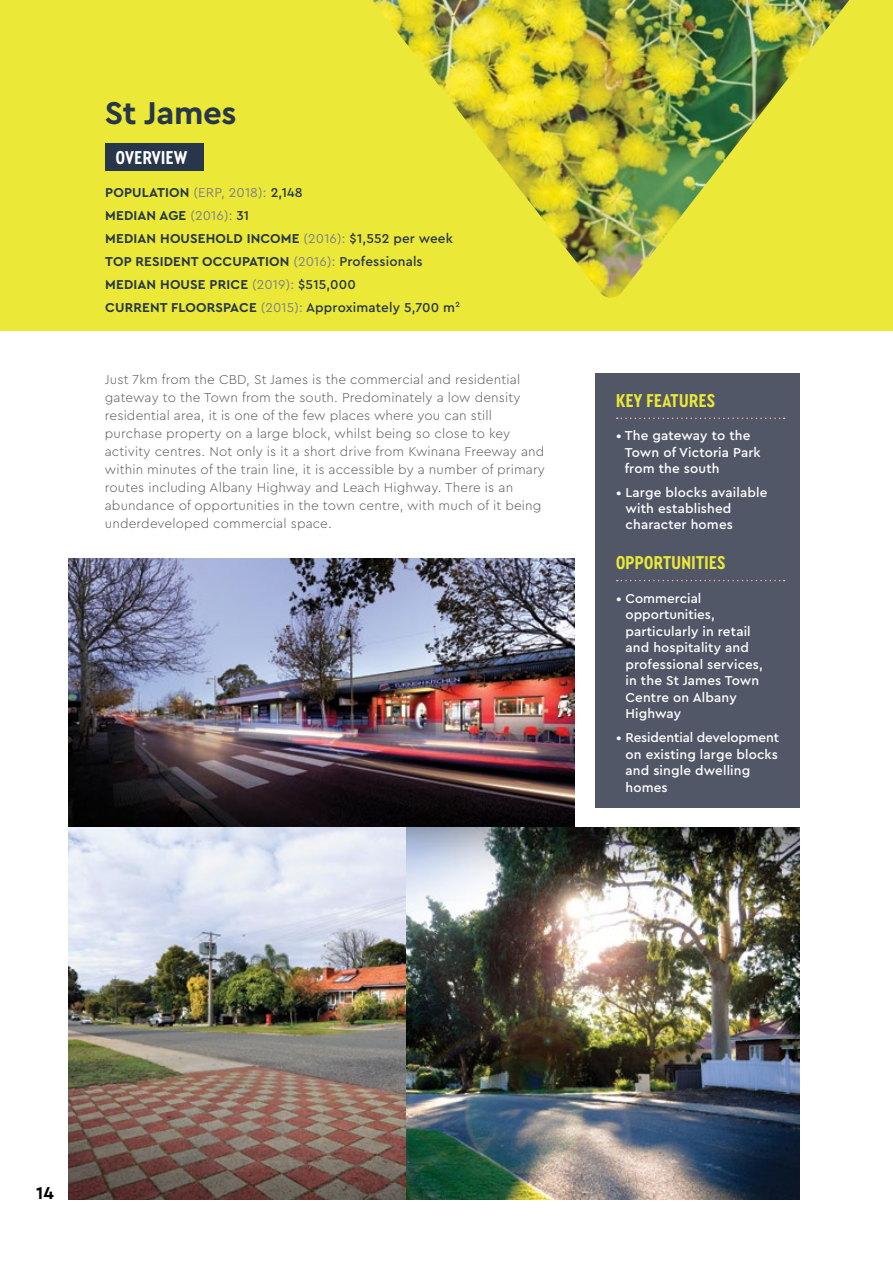
<style>
.page{position:relative;width:893px;height:1263px;background:#fff}
.page>*{position:absolute;margin:0;border:0;box-sizing:border-box;transform-origin:0 0}
.t1{font:700 33px "Cera Pro";letter-spacing:-.01em;color:#273749}
.t2{font:700 19.5px "Cera Condensed Pro";letter-spacing:.02em;color:#ebe838}
.t3{font:700 19.5px "Cera Condensed Pro";letter-spacing:.02em;color:#fff}
.t4{font:700 18px "Cera Pro";color:#000}
.t5{font:300 13.5px/18px "Cera Pro";letter-spacing:.01em;color:#58595b}
.t6{font:500 13.5px/16.5px "Cera Pro";letter-spacing:.01em;color:#fff}
.t7{font:700 13.5px/23px "Cera Pro";letter-spacing:.01em;color:#273749}
.s1{font-weight:400;color:#808285}
.s2{font-weight:500}
</style>
<div class="page">
<div style="left:0;top:0;width:893px;height:330px;background:#ebe838"></div>
<img style="left:372px;top:0;width:477px;height:298px">
<img style="left:68px;top:558px;width:506px;height:269px">
<img style="left:405px;top:827px;width:394px;height:372px">
<img style="left:68px;top:827px;width:337px;height:372px">
<div style="left:105px;top:143px;width:99px;height:28px;background:#273749"></div>
<div style="left:595px;top:373px;width:204px;height:435px;background:#515767"></div>
<svg style="left:617px;top:418px;width:168px;height:1px"></svg>
<svg style="left:617px;top:580px;width:168px;height:1px"></svg>
<h1 class="t1" style="left:105px;top:91px;width:133px">St James</h1>
<h2 class="t3" style="left:116px;top:144px;width:73px">OVERVIEW</h2>
<p class="t7" style="left:105px;top:181px;width:356px">POPULATION <span class="s1">(ERP, 2018):</span> <span class="s2">2,148<br></span>MEDIAN AGE <span class="s1">(2016):</span> <span class="s2">31<br></span>MEDIAN HOUSEHOLD INCOME <span class="s1">(2016):</span> <span class="s2">$1,552 per week </span>TOP RESIDENT OCCUPATION <span class="s1">(2016):</span> <span class="s2">Professionals </span>MEDIAN HOUSE PRICE <span class="s1">(2019):</span> <span class="s2">$515,000<br></span>CURRENT FLOORSPACE <span class="s1">(2015):</span> <span class="s2">Approximately 5,700 m</span><sup>2</sup></p>
<p class="t5" style="left:105px;top:370px;width:442px">Just 7km from the CBD, St James is the commercial and residential gateway to the Town from the south. Predominately a low density residential area, it is one of the few places where you can still purchase property on a large block, whilst being so close to key activity centres. Not only is it a short drive from Kwinana Freeway and within minutes of the train line, it is accessible by a number of primary routes including Albany Highway and Leach Highway. There is an abundance of opportunities in the town centre, with much of it being underdeveloped commercial space.</p>
<h2 class="t2" style="left:616px;top:387px;width:101px">KEY FEATURES</h2>
<p class="t6" style="left:625px;top:427px;width:137px;text-indent:-9px">• The gateway to the<br>Town of Victoria Park from the south</p>
<p class="t6" style="left:625px;top:484px;width:143px;text-indent:-9px">• Large blocks available with established character homes</p>
<h2 class="t2" style="left:616px;top:550px;width:111px">OPPORTUNITIES</h2>
<p class="t6" style="left:625px;top:589px;width:139px;text-indent:-9px">• Commercial opportunities, particularly in retail and hospitality and professional services, in the St James Town<br>Centre on Albany<br>Highway</p>
<p class="t6" style="left:625px;top:729px;width:155px;text-indent:-9px">• Residential development on existing large blocks and single dwelling homes</p>
<h3 class="t4" style="left:36px;top:1181px;width:19px">14</h3>
</div>
